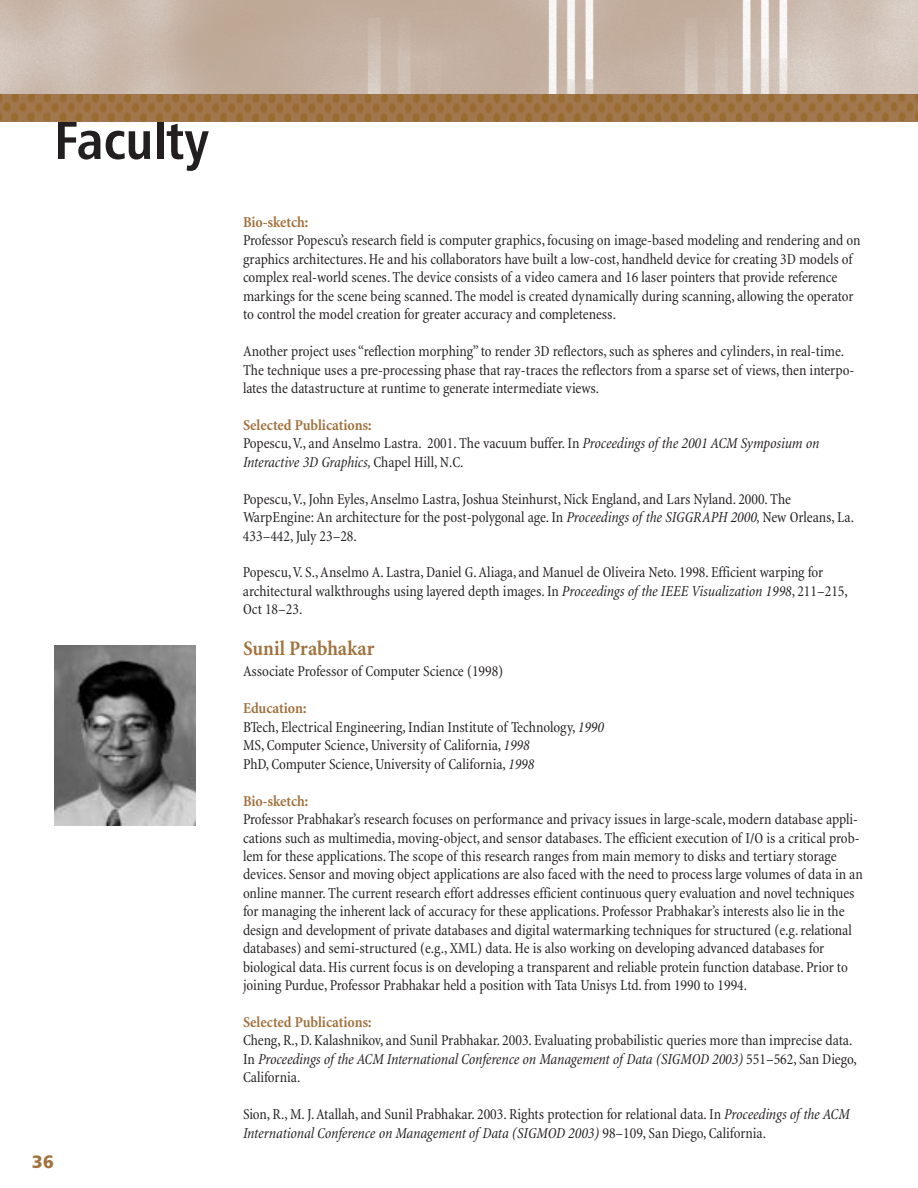
<style>
.page{position:relative;width:918px;height:1188px;background:#fff}
.page>*{position:absolute;margin:0;border:0;box-sizing:border-box;transform-origin:0 0}
.t1{font:54px "Humanist 777 BT Bold Condensed B";color:#231f20}
.t2{font:700 condensed 21px "Minion";color:#a1723e}
.t3{font:18px "Humanist 777 BT Black B";color:#a1723e}
.t4{font:condensed 15.3px/18.5px "Minion";letter-spacing:-.005em;color:#231f20}
.t5{font:700 condensed 15.3px "Minion";letter-spacing:-.005em;color:#a1723e}
.s1{font-weight:700;color:#a1723e}
.s2{font-style:italic}
</style>
<div class="page">
<img style="left:54px;top:645px;width:142px;height:180px">
<img style="left:0;top:0;width:918px;height:94px">
<img style="left:0;top:94px;width:918px;height:28px">
<h1 class="t1" style="left:54px;top:119px;width:157px">Faculty</h1>
<p class="t3" style="left:32px;top:1154px;width:24px">36</p>
<p class="t5" style="left:243px;top:216px;width:67px">Bio-sketch:</p>
<p class="t4" style="left:243px;top:233px;width:619px">Professor Popescu’s research field is computer graphics, focusing on image-based modeling and rendering and on graphics architectures. He and his collaborators have built a low-cost, handheld device for creating 3D models of complex real-world scenes. The device consists of a video camera and 16 laser pointers that provide reference markings for the scene being scanned. The model is created dynamically during scanning, allowing the operator to control the model creation for greater accuracy and completeness.</p>
<p class="t4" style="left:243px;top:343px;width:613px">Another project uses “reflection morphing” to render 3D reflectors, such as spheres and cylinders, in real-time.<br>The technique uses a pre-processing phase that ray-traces the reflectors from a sparse set of views, then interpo&shy;lates the datastructure at runtime to generate intermediate views.</p>
<p class="t4" style="left:243px;top:417px;width:578px"><span class="s1">Selected Publications:<br></span>Popescu,V., and Anselmo Lastra. 2001. The vacuum buffer. In <span class="s2">Proceedings of the 2001 ACM Symposium on<br>Interactive 3D Graphics,</span> Chapel Hill, N.C.</p>
<p class="t4" style="left:243px;top:491px;width:613px">Popescu,V., John Eyles, Anselmo Lastra, Joshua Steinhurst, Nick England, and Lars Nyland. 2000. The<br>WarpEngine: An architecture for the post-polygonal age. In <span class="s2">Proceedings of the SIGGRAPH 2000,</span> New Orleans, La.<br>433–442, July 23–28.</p>
<p class="t4" style="left:243px;top:565px;width:606px">Popescu,V. S., Anselmo A. Lastra, Daniel G. Aliaga, and Manuel de Oliveira Neto. 1998. Efficient warping for architectural walkthroughs using layered depth images. In <span class="s2">Proceedings of the IEEE Visualization 1998</span>, 211–215,<br>Oct 18–23.</p>
<h2 class="t2" style="left:243px;top:641px;width:133px">Sunil Prabhakar</h2>
<p class="t4" style="left:243px;top:664px;width:262px">Associate Professor of Computer Science (1998)</p>
<p class="t4" style="left:243px;top:701px;width:363px"><span class="s1">Education:<br></span>BTech, Electrical Engineering, Indian Institute of Technology, <span class="s2">1990<br></span>MS, Computer Science, University of California, <span class="s2">1998<br></span>PhD, Computer Science, University of California, <span class="s2">1998</span></p>
<p class="t5" style="left:243px;top:795px;width:67px">Bio-sketch:</p>
<p class="t4" style="left:243px;top:811px;width:621px">Professor Prabhakar’s research focuses on performance and privacy issues in large-scale, modern database appli&shy;cations such as multimedia, moving-object, and sensor databases. The efficient execution of I/O is a critical prob&shy;lem for these applications. The scope of this research ranges from main memory to disks and tertiary storage devices. Sensor and moving object applications are also faced with the need to process large volumes of data in an online manner. The current research effort addresses efficient continuous query evaluation and novel techniques for managing the inherent lack of accuracy for these applications. Professor Prabhakar’s interests also lie in the design and development of private databases and digital watermarking techniques for structured (e.g. relational databases) and semi-structured (e.g., XML) data. He is also working on developing advanced databases for biological data. His current focus is on developing a transparent and reliable protein function database. Prior to joining Purdue, Professor Prabhakar held a position with Tata Unisys Ltd. from 1990 to 1994.</p>
<p class="t5" style="left:243px;top:1016px;width:130px">Selected Publications:</p>
<p class="t4" style="left:243px;top:1033px;width:615px">Cheng, R., D. Kalashnikov, and Sunil Prabhakar. 2003. Evaluating probabilistic queries more than imprecise data.<br>In <span class="s2">Proceedings of the ACM International Conference on Management of Data (SIGMOD 2003)</span> 551–562, San Diego,<br>California.</p>
<p class="t4" style="left:243px;top:1107px;width:608px">Sion, R., M. J. Atallah, and Sunil Prabhakar. 2003. Rights protection for relational data. In <span class="s2">Proceedings of the ACM<br>International Conference on Management of Data (SIGMOD 2003)</span> 98–109, San Diego, California.</p>
</div>
